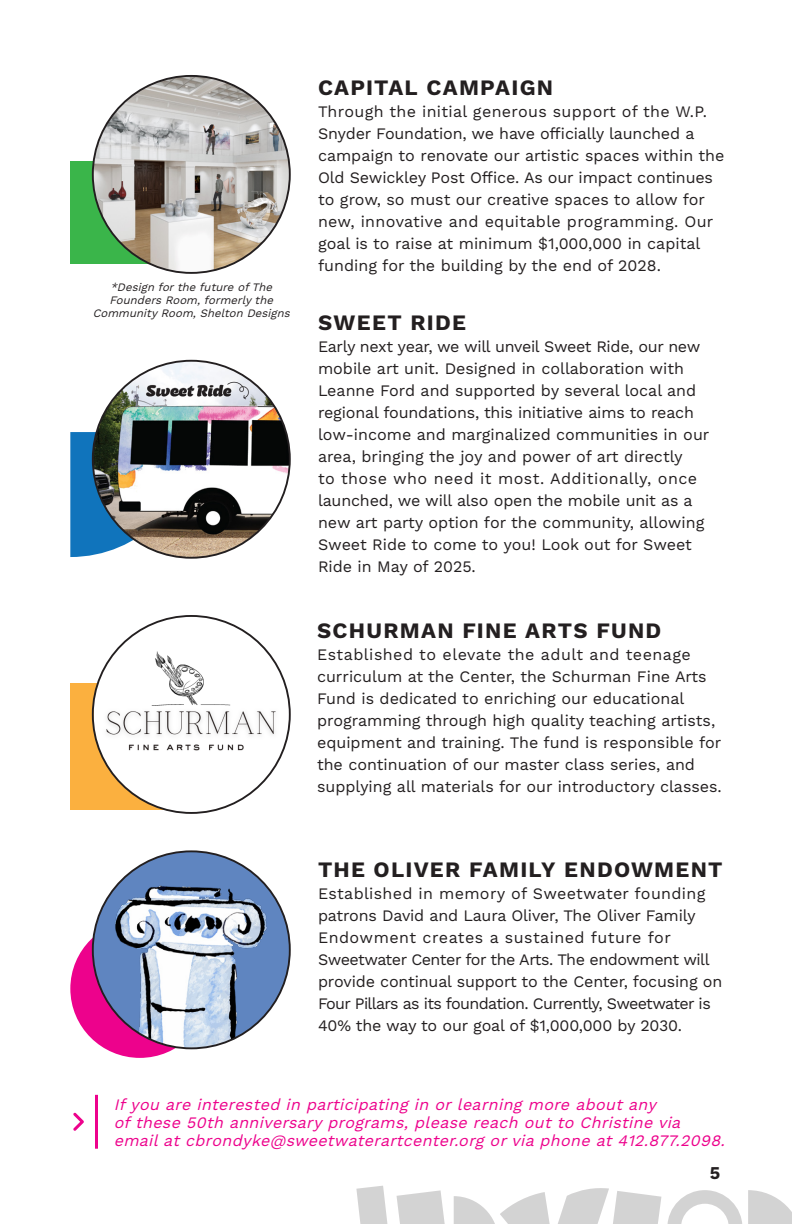
<style>
.page{position:relative;width:792px;height:1224px;background:#fff}
.page>*{position:absolute;margin:0;border:0;box-sizing:border-box;transform-origin:0 0}
.Donors{font:700 22px "Work Sans";letter-spacing:.055em;color:#231f20}
.t1{font:700 18px "Work Sans";color:#231f20}
.Donors-2{font:16px/22px "Work Sans";color:#231f20}
.Donors-3{font:italic 16px/18px "Work Sans";color:#ed028c}
.Donors-4{font:italic 11.4px/13.2px "Work Sans";color:#231f20;text-align:center}
</style>
<div class="page">
<svg style="left:356px;top:1186px;width:89px;height:38px"></svg>
<svg style="left:667px;top:1190px;width:75px;height:34px"></svg>
<svg style="left:748px;top:1190px;width:44px;height:34px"></svg>
<svg style="left:454px;top:1188px;width:207px;height:36px"></svg>
<div style="left:70px;top:684px;width:139px;height:126px;background:#fbb03f"></div>
<svg style="left:70px;top:432px;width:99px;height:125px;background:#3084c0"></svg>
<div style="left:70px;top:919px;width:139px;height:139px;background:#ed028c;border-radius:50%"></div>
<div style="left:70px;top:161px;width:125px;height:102px;background:#3ab54a"></div>
<img style="left:94px;top:619px;width:195px;height:194px">
<div style="left:93px;top:851px;width:197px;height:197px;background:#5f85c0;border-radius:50%"></div>
<img style="left:113px;top:883px;width:157px;height:165px">
<img style="left:93px;top:361px;width:197px;height:197px;border-radius:98px">
<img style="left:93px;top:76px;width:197px;height:197px;border-radius:98px">
<svg style="left:73px;top:1113px;width:11px;height:18px"></svg>
<hr style="left:95px;top:1095px;width:3px;height:54px;background:#ed028c">
<p class="Donors-4" style="left:93px;top:281px;width:202px">*Design forthe future ofThe<br>FoundersRoom,formerlythe<br>CommunityRoom,Shelton Designs</p>
<p class="Donors" style="left:318px;top:74px;width:237px">CAPITAL CAMPAIGN</p>
<p class="Donors-2" style="left:318px;top:101px;width:408px">Through the initial generous support of the W.P.<br>Snyder Foundation, we have officially launched a campaign to renovate our artistic spaces within the Old Sewickley Post Office. As our impact continues to grow, so must our creative spaces to allow for new, innovative and equitable programming. Our goal is to raise at minimum $1,000,000 in capital funding for the building by the end of 2028.</p>
<p class="Donors" style="left:318px;top:310px;width:149px">SWEET RIDE</p>
<p class="Donors-2" style="left:318px;top:336px;width:393px">Early next year, we will unveil Sweet Ride, our new mobile art unit. Designed in collaboration with Leanne Ford and supported by several local and regional foundations, this initiative aims to reach low-income and marginalized communities in our area, bringing the joy and power of art directly<br>to those who need it most. Additionally, once launched, we will also open the mobile unit as a new art party option for the community, allowing Sweet Ride to come to you! Look out for Sweet Ride in May of 2025.</p>
<p class="Donors" style="left:317px;top:618px;width:346px">SCHURMAN FINE ARTS FUND</p>
<p class="Donors-2" style="left:317px;top:645px;width:406px">Established to elevate the adult and teenage curriculum at the Center, the Schurman Fine Arts Fund is dedicated to enriching our educational programming through high quality teaching artists, equipment and training. The fund is responsible for the continuation of our master class series, and supplying all materials for our introductory classes.</p>
<p class="Donors" style="left:318px;top:856px;width:406px">THE OLIVER FAMILY ENDOWMENT</p>
<p class="Donors-2" style="left:318px;top:883px;width:406px">Established in memory of Sweetwater founding patrons David and Laura Oliver, The Oliver Family Endowment creates a sustained future for Sweetwater Center for the Arts. The endowment will provide continual support to the Center, focusing on Four Pillars as its foundation. Currently, Sweetwater is 40% the way to our goal of $1,000,000 by 2030.</p>
<p class="Donors-3" style="left:114px;top:1096px;width:617px">Ifyou are interested in participating in or learning more about any ofthese 50th anniversary programs, please reach out to Christine via emailat cbrondyke@sweetwaterartcenter.org orvia phone at 412.877.2098.</p>
<p class="t1" style="left:710px;top:1163px;width:12px">5</p>
</div>
